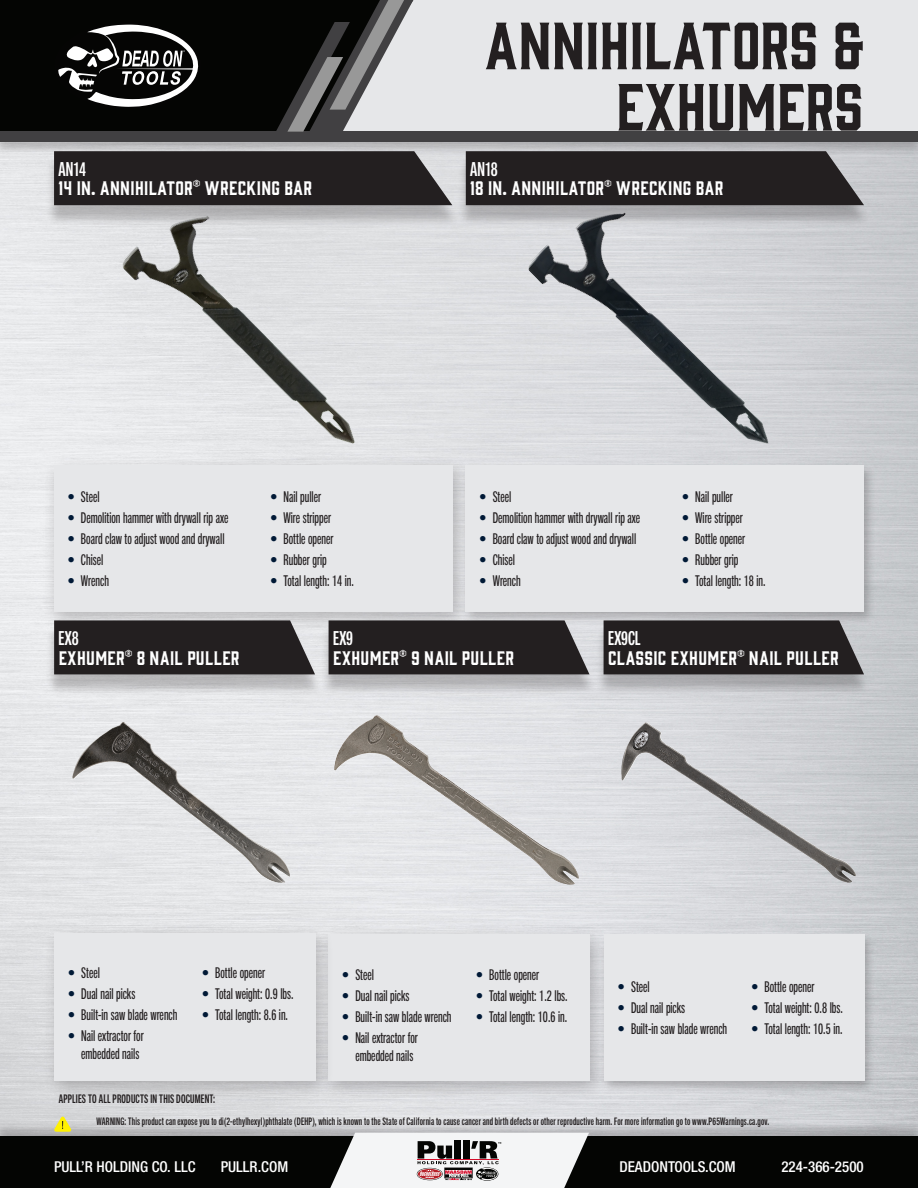
<style>
.page{position:relative;width:918px;height:1188px;background:#fff}
.page>*{position:absolute;margin:0;border:0;box-sizing:border-box;transform-origin:0 0}
.t1{font:61.35px/61.3px "Gin";color:#231f20;text-align:right}
.Product_Name{font:19.5px "Neue Helvetica Pro 69 Cm Md";letter-spacing:-.005em;color:#fff}
.Product_Name-2{font:18px "Gin";letter-spacing:.02em;color:#fff}
.t2{font:15px/18px "Neue Helvetica Pro 59 Comp";color:#231f20;text-align:right}
.t3{font:500 condensed 15px "Helvetica Neue LT Pro";color:#fff}
.Warning{font:12px "Neue Helvetica Pro 69 Cm Md";letter-spacing:.015em;color:#231f20}
.Warning-2{font:10.5px "Neue Helvetica Pro 69 Cm Md";letter-spacing:.02em;color:#231f20}
.s1{color:#001936}
.s2{font-family:"Neue Helvetica Pro 59 Comp";font-size:15px;color:#231f20}
</style>
<div class="page">
<div style="left:86px;top:0;width:832px;height:132px;background:#e6e7e9"></div>
<div style="left:0;top:0;width:271px;height:130px;background:#040503"></div>
<div style="left:54px;top:22px;width:148px;height:88px;background:#050504;border-radius:50%"></div>
<svg style="left:58px;top:25px;width:141px;height:82px"></svg>
<div style="left:0;top:130px;width:918px;height:26px;background:#231f20;opacity:.25"></div>
<div style="left:0;top:131px;width:918px;height:10px;background:#414042"></div>
<svg style="left:271px;top:0;width:142px;height:132px"></svg>
<div style="left:0;top:1121px;width:918px;height:67px;background:#231f20;opacity:.25"></div>
<div style="left:0;top:1136px;width:918px;height:52px;background:#040503"></div>
<svg style="left:329px;top:1133px;width:260px;height:55px"></svg>
<img style="left:119px;top:227px;width:275px;height:229px">
<img style="left:525px;top:227px;width:287px;height:229px">
<img style="left:334px;top:715px;width:246px;height:170px">
<img style="left:621px;top:722px;width:235px;height:161px">
<div style="left:316px;top:925px;width:292px;height:177px;background:#231f20;opacity:.25"></div>
<div style="left:328px;top:934px;width:262px;height:146px;background:#e6e7e9"></div>
<div style="left:599px;top:932px;width:277px;height:163px;background:#231f20;opacity:.25"></div>
<div style="left:604px;top:934px;width:260px;height:146px;background:#e6e7e9"></div>
<div style="left:321px;top:626px;width:276px;height:70px;background:#231f20;opacity:.25"></div>
<div style="left:329px;top:625px;width:261px;height:49px;background:#231f20"></div>
<div style="left:596px;top:626px;width:276px;height:70px;background:#231f20;opacity:.25"></div>
<div style="left:604px;top:625px;width:260px;height:49px;background:#231f20"></div>
<img style="left:72px;top:722px;width:218px;height:161px">
<div style="left:42px;top:923px;width:292px;height:179px;background:#231f20;opacity:.25"></div>
<div style="left:54px;top:933px;width:261px;height:147px;background:#e6e7e9"></div>
<div style="left:46px;top:626px;width:276px;height:70px;background:#231f20;opacity:.25"></div>
<div style="left:54px;top:632px;width:261px;height:42px;background:#231f20"></div>
<div style="left:42px;top:456px;width:429px;height:176px;background:#231f20;opacity:.25"></div>
<div style="left:54px;top:465px;width:398px;height:146px;background:#e6e7e9"></div>
<div style="left:461px;top:463px;width:415px;height:162px;background:#231f20;opacity:.25"></div>
<div style="left:466px;top:465px;width:398px;height:146px;background:#e6e7e9"></div>
<div style="left:46px;top:156px;width:413px;height:71px;background:#231f20;opacity:.25"></div>
<div style="left:54px;top:151px;width:398px;height:54px;background:#231f20"></div>
<div style="left:458px;top:156px;width:413px;height:71px;background:#231f20;opacity:.25"></div>
<div style="left:466px;top:151px;width:398px;height:54px;background:#231f20"></div>
<svg style="left:54px;top:1116px;width:18px;height:16px"></svg>
<p class="Product_Name" style="left:59px;top:157px;width:29px">AN14</p>
<p class="Product_Name-2" style="left:59px;top:176px;width:255px">14 IN. ANNIHILATOR® WRECKING BAR</p>
<p class="t1" style="left:485px;top:11px;width:380px">ANNIHILATORS &amp;<br>EXHUMERS</p>
<p class="Product_Name" style="left:470px;top:157px;width:29px">AN18</p>
<p class="Product_Name-2" style="left:470px;top:176px;width:255px">18 IN. ANNIHILATOR® WRECKING BAR</p>
<p class="t2" style="left:67px;top:488px;width:34px"><span class="s1">•</span> Steel</p>
<p class="t2" style="left:67px;top:509px;width:163px"><span class="s1">•</span> Demolition hammer with drywall rip axe</p>
<p class="t2" style="left:67px;top:530px;width:159px"><span class="s1">•</span> Board claw to adjust wood and drywall</p>
<p class="t2" style="left:67px;top:551px;width:37px"><span class="s1">•</span> Chisel</p>
<p class="t2" style="left:67px;top:572px;width:43px"><span class="s1">•</span> Wrench</p>
<p class="t2" style="left:270px;top:488px;width:53px"><span class="s1">•</span> Nail puller</p>
<p class="t2" style="left:270px;top:509px;width:63px"><span class="s1">•</span> Wire stripper</p>
<p class="t2" style="left:270px;top:530px;width:65px"><span class="s1">•</span> Bottle opener</p>
<p class="t2" style="left:270px;top:551px;width:58px"><span class="s1">•</span> Rubber grip</p>
<p class="t2" style="left:270px;top:572px;width:85px"><span class="s1">•</span> Total length: 14 in.</p>
<p class="t2" style="left:479px;top:488px;width:34px"><span class="s1">•</span> Steel</p>
<p class="t2" style="left:479px;top:509px;width:163px"><span class="s1">•</span> Demolition hammer with drywall rip axe</p>
<p class="t2" style="left:479px;top:530px;width:159px"><span class="s1">•</span> Board claw to adjust wood and drywall</p>
<p class="t2" style="left:479px;top:551px;width:37px"><span class="s1">•</span> Chisel</p>
<p class="t2" style="left:479px;top:572px;width:43px"><span class="s1">•</span> Wrench</p>
<p class="t2" style="left:682px;top:488px;width:53px"><span class="s1">•</span> Nail puller</p>
<p class="t2" style="left:682px;top:509px;width:63px"><span class="s1">•</span> Wire stripper</p>
<p class="t2" style="left:682px;top:530px;width:65px"><span class="s1">•</span> Bottle opener</p>
<p class="t2" style="left:682px;top:551px;width:58px"><span class="s1">•</span> Rubber grip</p>
<p class="t2" style="left:682px;top:572px;width:85px"><span class="s1">•</span> Total length: 18 in.</p>
<p class="Product_Name" style="left:59px;top:627px;width:22px">EX8</p>
<p class="Product_Name-2" style="left:59px;top:645px;width:197px">EXHUMER® 8 NAIL PULLER <span class="s2">14</span></p>
<p class="Product_Name" style="left:333px;top:627px;width:22px">EX9</p>
<p class="Product_Name-2" style="left:333px;top:645px;width:197px">EXHUMER® 9 NAIL PULLER <span class="s2">14</span></p>
<p class="Product_Name" style="left:608px;top:627px;width:34px">EX9CL</p>
<p class="Product_Name-2" style="left:608px;top:645px;width:232px">CLASSIC EXHUMER® NAIL PULLER</p>
<p class="t2" style="left:68px;top:964px;width:34px"><span class="s1">•</span> Steel</p>
<p class="t2" style="left:68px;top:985px;width:69px"><span class="s1">•</span> Dual nail picks</p>
<p class="t2" style="left:68px;top:1006px;width:111px"><span class="s1">•</span> Built-in saw blade wrench</p>
<p class="t2" style="left:68px;top:1027px;width:78px"><span class="s1">•</span> Nail extractor for embedded nails</p>
<p class="t2" style="left:202px;top:964px;width:65px"><span class="s1">•</span> Bottle opener</p>
<p class="t2" style="left:202px;top:985px;width:94px"><span class="s1">•</span> Total weight: 0.9 lbs.</p>
<p class="t2" style="left:202px;top:1006px;width:88px"><span class="s1">•</span> Total length: 8.6 in.</p>
<p class="t2" style="left:342px;top:965px;width:34px"><span class="s1">•</span> Steel</p>
<p class="t2" style="left:342px;top:986px;width:69px"><span class="s1">•</span> Dual nail picks</p>
<p class="t2" style="left:342px;top:1007px;width:111px"><span class="s1">•</span> Built-in saw blade wrench</p>
<p class="t2" style="left:342px;top:1028px;width:78px"><span class="s1">•</span> Nail extractor for embedded nails</p>
<p class="t2" style="left:476px;top:965px;width:65px"><span class="s1">•</span> Bottle opener</p>
<p class="t2" style="left:476px;top:986px;width:94px"><span class="s1">•</span> Total weight: 1.2 lbs.</p>
<p class="t2" style="left:476px;top:1007px;width:93px"><span class="s1">•</span> Total length: 10.6 in.</p>
<p class="t2" style="left:618px;top:978px;width:34px"><span class="s1">•</span> Steel</p>
<p class="t2" style="left:618px;top:999px;width:69px"><span class="s1">•</span> Dual nail picks</p>
<p class="t2" style="left:618px;top:1020px;width:111px"><span class="s1">•</span> Built-in saw blade wrench</p>
<p class="t2" style="left:751px;top:978px;width:65px"><span class="s1">•</span> Bottle opener</p>
<p class="t2" style="left:751px;top:999px;width:94px"><span class="s1">•</span> Total weight: 0.8 lbs.</p>
<p class="t2" style="left:751px;top:1020px;width:93px"><span class="s1">•</span> Total length: 10.5 in.</p>
<p class="Warning" style="left:59px;top:1092px;width:158px">APPLIES TO ALL PRODUCTS IN THIS DOCUMENT:</p>
<p class="Warning-2" style="left:97px;top:1115px;width:674px">WARNING: This product can expose you to di(2-ethylhexyl)phthalate (DEHP), which is known to the State of California to cause cancer and birth defects or other reproductive harm. For more information go to www.P65Warnings.ca.gov.</p>
<p class="t3" style="left:54px;top:1158px;width:143px">PULL’R HOLDING CO. LLC</p>
<p class="t3" style="left:221px;top:1158px;width:69px">PULLR.COM</p>
<p class="t3" style="left:619px;top:1158px;width:118px">DEADONTOOLS.COM</p>
<p class="t3" style="left:781px;top:1158px;width:84px">224-366-2500</p>
</div>
